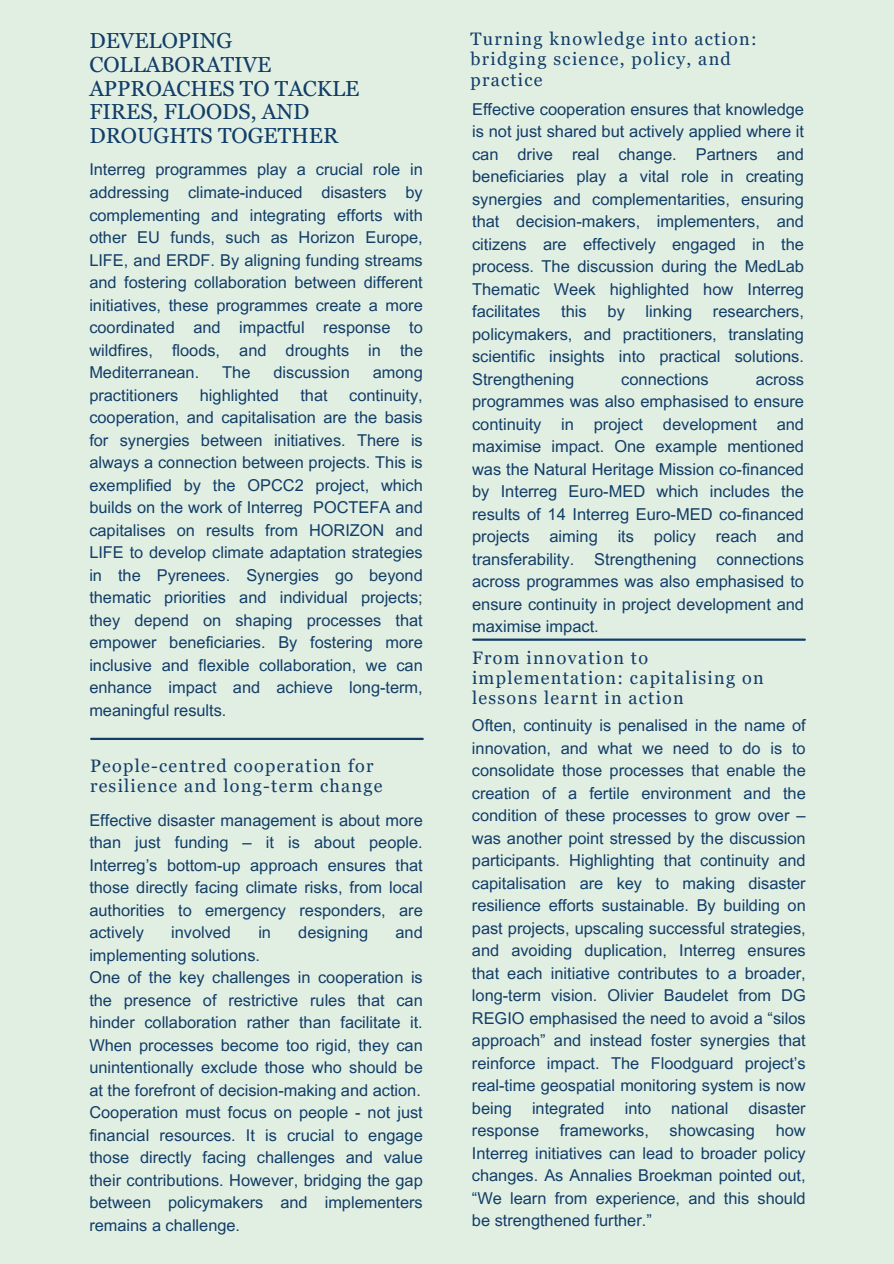
<style>
.page{position:relative;width:894px;height:1264px;background:#fff}
.page>*{position:absolute;margin:0;border:0;box-sizing:border-box;transform-origin:0 0}
.t1{font:21.75px/23.7px "Georgia Pro";color:#123d67}
.t2{font:18px/20.2px "Georgia Pro";letter-spacing:.07em;color:#123d67}
.t3{font:16.35px/22.5px "Arial MT Pro";color:#123d67;text-align:justify}
</style>
<div class="page">
<div style="left:0;top:0;width:893px;height:1263px;background:#e1efe3"></div>
<hr style="left:91px;top:737px;width:331px;height:3px;background:#123d67">
<hr style="left:473px;top:638px;width:331px;height:2px;background:#123d67">
<h1 class="t1" style="left:89px;top:29px;width:271px">DEVELOPING<br>COLLABORATIVE<br>APPROACHES TO TACKLE<br>FIRES, FLOODS, AND<br>DROUGHTS TOGETHER</h1>
<p class="t3" style="left:89px;top:160px;width:335px">Interreg programmes play a crucial role in addressing climate-induced disasters by complementing and integrating efforts with other EU funds, such as Horizon Europe, LIFE, and ERDF. By aligning funding streams and fostering collaboration between different initiatives, these programmes create a more coordinated and impactful response to wildfires, floods, and droughts in the Mediterranean.</p>
<p class="t3" style="left:222px;top:363px;width:30px">The</p>
<p class="t3" style="left:273px;top:363px;width:78px">discussion</p>
<p class="t3" style="left:373px;top:363px;width:51px">among</p>
<p class="t3" style="left:89px;top:385px;width:335px;text-indent:260px">continuity, cooperation, and capitalisation are the basis for synergies between initiatives. There is always a connection between projects. This is exemplified by the OPCC2 project, which builds on the work of Interreg POCTEFA and capitalises on results from HORIZON and LIFE to develop climate adaptation strategies in the Pyrenees. Synergies go beyond thematic priorities and individual projects; they depend on shaping processes that empower beneficiaries. By fostering more inclusive and flexible collaboration, we can enhance impact and achieve long-term, meaningful results.</p>
<p class="t3" style="left:89px;top:385px;width:90px">practitioners</p>
<p class="t3" style="left:200px;top:385px;width:80px">highlighted</p>
<p class="t3" style="left:300px;top:385px;width:29px">that</p>
<p class="t2" style="left:90px;top:755px;width:294px">People-centred cooperation for resilience and long-term change</p>
<p class="t3" style="left:89px;top:810px;width:335px">Effective disaster management is about more than just funding – it is about people.<br>Interreg’s bottom-up approach ensures that those directly facing climate risks, from local authorities to emergency responders, are actively</p>
<p class="t3" style="left:171px;top:923px;width:61px">involved</p>
<p class="t3" style="left:258px;top:923px;width:14px">in</p>
<p class="t3" style="left:298px;top:923px;width:71px">designing</p>
<p class="t3" style="left:395px;top:923px;width:29px">and</p>
<p class="t3" style="left:89px;top:945px;width:172px">implementing solutions.</p>
<p class="t3" style="left:89px;top:968px;width:335px">One of the key challenges in cooperation is the presence of restrictive rules that can hinder collaboration rather than facilitate it.<br>When processes become too rigid, they can unintentionally exclude those who should be at the forefront of decision-making and action.</p>
<p class="t3" style="left:89px;top:1103px;width:335px">Cooperation must focus on people - not just financial resources. It is crucial to engage those directly facing challenges and value their contributions. However, bridging the gap between policymakers and implementers remains a challenge.</p>
<p class="t2" style="left:470px;top:29px;width:287px">Turning knowledge into action: bridging science, policy, and practice</p>
<p class="t3" style="left:472px;top:100px;width:333px">Effective cooperation ensures that knowledge is not just shared but actively applied where it can drive real change. Partners and beneficiaries play a vital role in creating synergies and complementarities, ensuring that decision-makers, implementers, and citizens are effectively engaged in the process. The discussion during the MedLab Thematic Week highlighted how Interreg facilitates</p>
<p class="t3" style="left:472px;top:302px;width:333px;text-indent:241px">researchers, policymakers, and practitioners, translating scientific insights into practical solutions.<br>Strengthening</p>
<p class="t3" style="left:561px;top:302px;width:27px">this</p>
<p class="t3" style="left:607px;top:302px;width:19px">by</p>
<p class="t3" style="left:645px;top:302px;width:48px">linking</p>
<p class="t3" style="left:621px;top:370px;width:89px">connections</p>
<p class="t3" style="left:472px;top:370px;width:333px;text-indent:283px">across programmes was also emphasised to ensure continuity in project development and maximise impact. One example mentioned was the Natural Heritage Mission co-financed by Interreg Euro-MED which includes the results of 14 Interreg Euro-MED co-financed projects aiming its policy reach and transferability. Strengthening connections across programmes was also emphasised to ensure continuity in project development and maximise impact.</p>
<p class="t2" style="left:472px;top:647px;width:293px">From innovation to implementation: capitalising on lessons learnt in action</p>
<p class="t3" style="left:472px;top:716px;width:335px">Often, continuity is penalised in the name of innovation, and what we need to do is to consolidate those processes that enable the creation of a fertile environment and the condition of these processes to grow over – was another point stressed by the discussion participants. Highlighting that continuity and capitalisation are key to making disaster resilience efforts sustainable. By building on past projects, upscaling successful strategies, and avoiding duplication, Interreg ensures that each initiative contributes to a broader, long-term vision. Olivier Baudelet from DG REGIO emphasised the need to avoid a “silos approach” and instead foster synergies that reinforce impact. The Floodguard project’s real-time geospatial monitoring system is now being integrated into national disaster response</p>
<p class="t3" style="left:559px;top:1121px;width:90px">frameworks,</p>
<p class="t3" style="left:669px;top:1121px;width:87px">showcasing</p>
<p class="t3" style="left:472px;top:1121px;width:335px;text-indent:304px">how Interreg initiatives can lead to broader policy changes. As Annalies Broekman pointed out, “We learn from experience, and this should be strengthened further.”</p>
</div>
